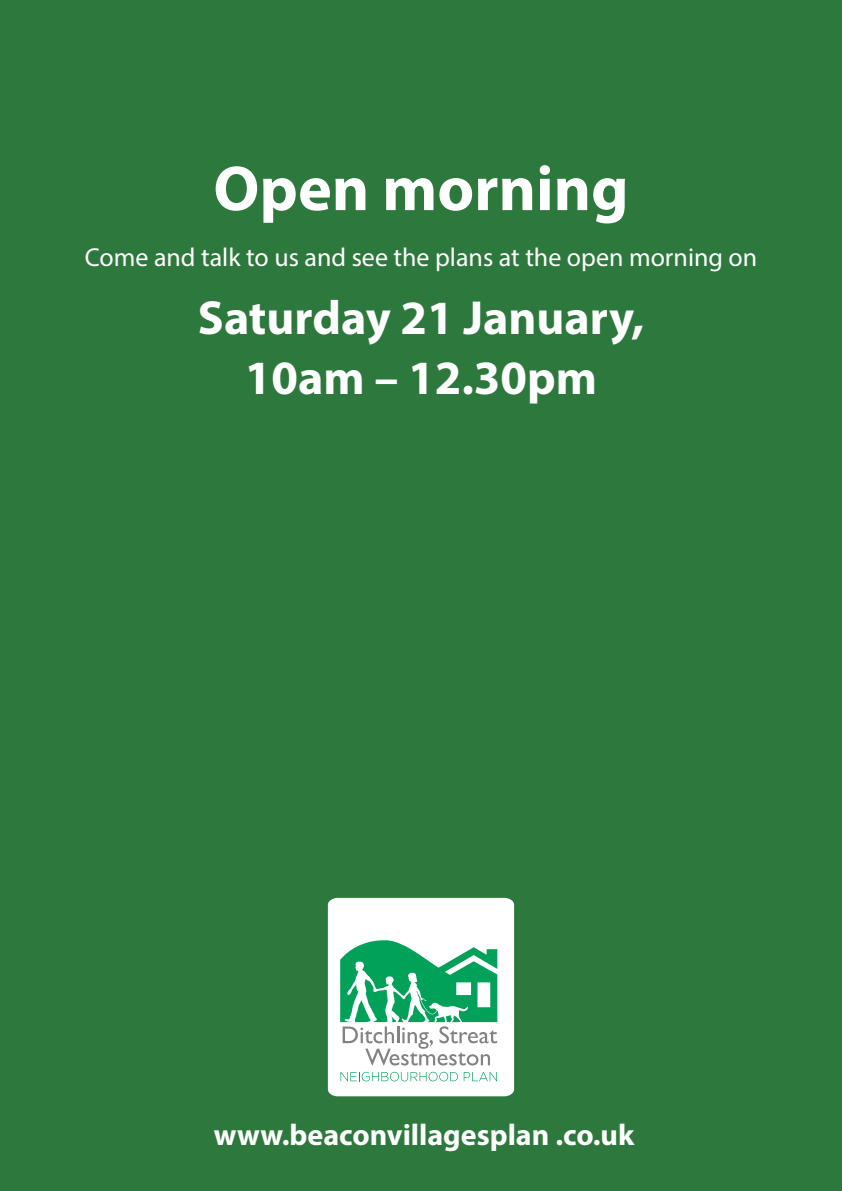
<style>
.page{position:relative;width:842px;height:1191px;background:#2d783c}
.page>*{position:absolute;margin:0;border:0;box-sizing:border-box;transform-origin:0 0}
.t1{font:700 64px "Myriad Pro";color:#fff}
.t2{font:700 48px/60px "Myriad Pro";color:#fff;text-align:center}
.t3{font:700 30px "Myriad Pro";color:#fff}
.t4{font:26px "Myriad Pro";color:#fff}
</style>
<div class="page">
<svg style="left:328px;top:898px;width:186px;height:198px;background:#bce3d1"></svg>
<h1 class="t1" style="left:213px;top:147px;width:417px">Open morning</h1>
<p class="t4" style="left:85px;top:241px;width:674px">Come and talk to us and see the plans at the open morning on</p>
<h2 class="t2" style="left:198px;top:286px;width:448px">Saturday 21 January,<br>10am – 12.30pm</h2>
<p class="t3" style="left:214px;top:1115px;width:422px">www.beaconvillagesplan .co.uk</p>
</div>
